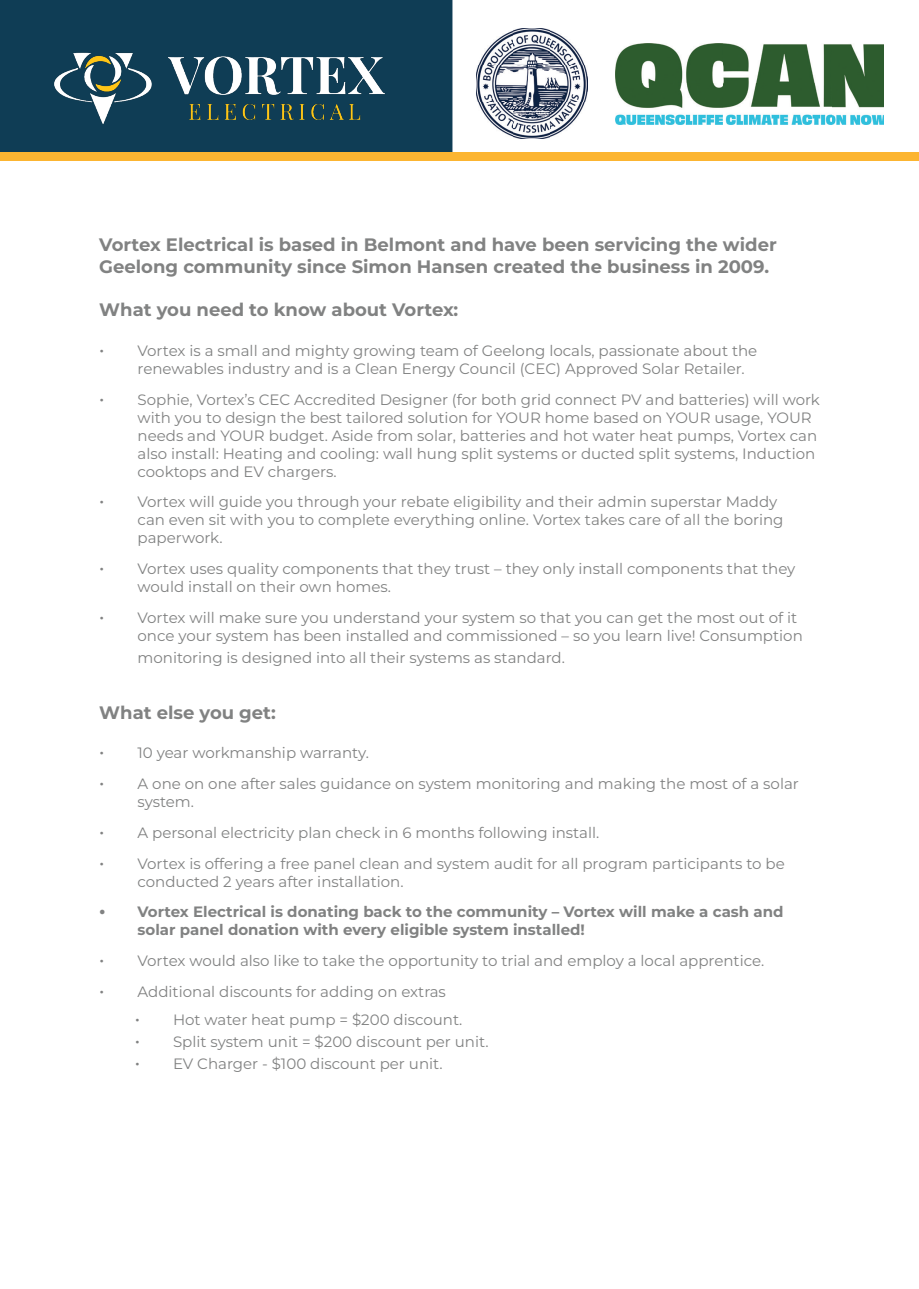
<style>
.page{position:relative;width:919px;height:1289px;background:#fff}
.page>*{position:absolute;margin:0;border:0;box-sizing:border-box;transform-origin:0 0}
.t1{font:700 18px/21.6px "Montserrat";color:#818282}
.t2{font:15px/18px "Montserrat";color:#818282}
.t3{font:700 15px/18px "Montserrat";color:#818282}
.s1{font-size:18px}
</style>
<div class="page">
<div style="left:1px;top:1px;width:450px;height:158px;background:#0f3d55"></div>
<div style="left:0;top:153px;width:918px;height:8px;background:#fcb531"></div>
<img style="left:476px;top:28px;width:111px;height:111px">
<img style="left:615px;top:43px;width:268px;height:81px">
<img style="left:35px;top:0;width:382px;height:153px">
<p class="t1" style="left:99px;top:234px;width:679px">Vortex Electrical is based in Belmont and have been servicing the wider<br>Geelong community since Simon Hansen created the business in 2009.</p>
<p class="t1" style="left:99px;top:298px;width:360px">What you need to know about Vortex:</p>
<p class="t2" style="left:137px;top:341px;width:621px;text-indent:-38px"><span class="s1">•</span> Vortex is a small and mighty growing team of Geelong locals, passionate about the renewables industry and is a Clean Energy Council (CEC) Approved Solar Retailer.</p>
<p class="t2" style="left:137px;top:390px;width:684px;text-indent:-38px"><span class="s1">•</span> Sophie, Vortex’s CEC Accredited Designer (for both grid connect PV and batteries) will work with you to design the best tailored solution for YOUR home based on YOUR usage, YOUR needs and YOUR budget. Aside from solar, batteries and hot water heat pumps, Vortex can also install: Heating and cooling: wall hung split systems or ducted split systems, Induction cooktops and EV chargers.</p>
<p class="t2" style="left:137px;top:492px;width:647px;text-indent:-38px"><span class="s1">•</span> Vortex will guide you through your rebate eligibility and their admin superstar Maddy can even sit with you to complete everything online. Vortex takes care of all the boring paperwork.</p>
<p class="t2" style="left:137px;top:559px;width:659px;text-indent:-38px"><span class="s1">•</span> Vortex uses quality components that they trust – they only install components that they would install on their own homes.</p>
<p class="t2" style="left:137px;top:608px;width:666px;text-indent:-38px"><span class="s1">•</span> Vortex will make sure you understand your system so that you can get the most out of it once your system has been installed and commissioned – so you learn live! Consumption</p>
<p class="t2" style="left:137px;top:648px;width:429px">monitoring is designed into all their systems as standard.</p>
<p class="t1" style="left:99px;top:701px;width:178px">What else you get:</p>
<p class="t2" style="left:99px;top:743px;width:271px"><span class="s1">•</span> 10 year workmanship warranty.</p>
<p class="t2" style="left:137px;top:774px;width:662px;text-indent:-38px"><span class="s1">•</span> A one on one after sales guidance on system monitoring and making the most of a solar system.</p>
<p class="t2" style="left:99px;top:823px;width:501px"><span class="s1">•</span> A personal electricity plan check in 6 months following install.</p>
<p class="t2" style="left:137px;top:853px;width:648px;text-indent:-38px"><span class="s1">•</span> Vortex is offering a free panel clean and system audit for all program participants to be conducted 2 years after installation.</p>
<p class="t3" style="left:137px;top:902px;width:647px;text-indent:-38px"><span class="s1">•</span> Vortex Electrical is donating back to the community – Vortex will make a cash and solar panel donation with every eligible system installed!</p>
<p class="t2" style="left:99px;top:951px;width:666px"><span class="s1">•</span> Vortex would also like to take the opportunity to trial and employ a local apprentice.</p>
<p class="t2" style="left:99px;top:982px;width:348px"><span class="s1">•</span> Additional discounts for adding on extras</p>
<p class="t2" style="left:135px;top:1010px;width:329px"><span class="s1">•</span> Hot water heat pump = $200 discount.</p>
<p class="t2" style="left:135px;top:1032px;width:355px"><span class="s1">•</span> Split system unit = $200 discount per unit.</p>
<p class="t2" style="left:135px;top:1053px;width:309px"><span class="s1">•</span> EV Charger - $100 discount per unit.</p>
</div>
